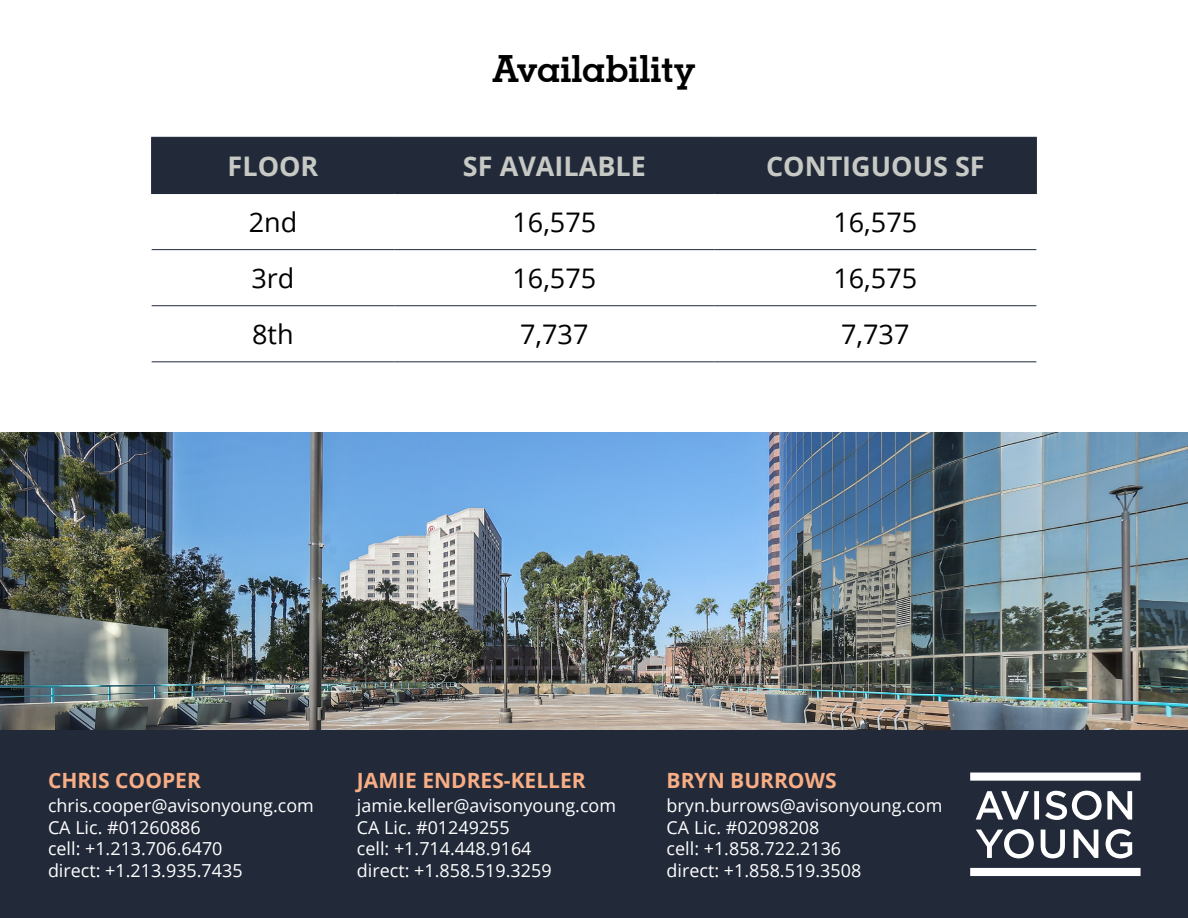
<style>
.page{position:relative;width:1188px;height:918px;background:#fff}
.page>*{position:absolute;margin:0;border:0;box-sizing:border-box;transform-origin:0 0}
.t1{font:700 37.5px "Geometric Slab 703 BT";color:#000}
.t2{font:27px "Open Sans";color:#000}
.t3{font:700 27px "Open Sans";color:#c7c9c4}
.t4{font:700 21px "Open Sans";color:#f8ad84}
.t5{font:18px/21.6px "Open Sans";color:#fff}
</style>
<div class="page">
<img style="left:0;top:432px;width:1188px;height:299px">
<div style="left:152px;top:138px;width:884px;height:55px;background:#222a3a"></div>
<hr style="left:152px;top:249px;width:242px;height:1px;background:#353f52">
<hr style="left:394px;top:249px;width:320px;height:1px;background:#353f52">
<hr style="left:714px;top:249px;width:322px;height:1px;background:#353f52">
<hr style="left:152px;top:305px;width:242px;height:1px;background:#353f52">
<hr style="left:394px;top:305px;width:320px;height:1px;background:#353f52">
<hr style="left:714px;top:305px;width:322px;height:1px;background:#353f52">
<hr style="left:152px;top:361px;width:242px;height:1px;background:#353f52">
<hr style="left:394px;top:361px;width:320px;height:1px;background:#353f52">
<hr style="left:714px;top:361px;width:322px;height:1px;background:#353f52">
<hr style="left:151px;top:137px;width:243px;height:1px;background:#222a3a">
<hr style="left:151px;top:138px;width:1px;height:55px;background:#222a3a">
<hr style="left:394px;top:137px;width:320px;height:1px;background:#222a3a">
<hr style="left:394px;top:138px;width:1px;height:55px;background:#222a3a">
<hr style="left:714px;top:137px;width:323px;height:1px;background:#222a3a">
<hr style="left:714px;top:138px;width:1px;height:55px;background:#222a3a">
<hr style="left:1036px;top:138px;width:1px;height:55px;background:#222a3a">
<hr style="left:151px;top:193px;width:243px;height:1px;background:#222a3a">
<hr style="left:394px;top:193px;width:320px;height:1px;background:#222a3a">
<hr style="left:714px;top:193px;width:323px;height:1px;background:#222a3a">
<div style="left:0;top:731px;width:1188px;height:187px;background:#222a3a"></div>
<svg style="left:976px;top:829px;width:58px;height:29px"></svg>
<svg style="left:970px;top:773px;width:171px;height:8px"></svg>
<svg style="left:970px;top:868px;width:171px;height:8px"></svg>
<svg style="left:976px;top:791px;width:63px;height:29px"></svg>
<svg style="left:1045px;top:791px;width:87px;height:29px"></svg>
<svg style="left:1041px;top:830px;width:24px;height:28px"></svg>
<svg style="left:1074px;top:830px;width:24px;height:28px"></svg>
<svg style="left:1106px;top:829px;width:26px;height:29px"></svg>
<h1 class="t1" style="left:493px;top:46px;width:204px">Availability</h1>
<h2 class="t3" style="left:228px;top:147px;width:92px">FLOOR</h2>
<h2 class="t3" style="left:463px;top:147px;width:184px">SF AVAILABLE</h2>
<h2 class="t3" style="left:766px;top:147px;width:220px">CONTIGUOUS SF</h2>
<h2 class="t2" style="left:249px;top:204px;width:50px">2nd</h2>
<h2 class="t2" style="left:512px;top:204px;width:85px">16,575</h2>
<h2 class="t2" style="left:833px;top:204px;width:85px">16,575</h2>
<h2 class="t2" style="left:251px;top:260px;width:45px">3rd</h2>
<h2 class="t2" style="left:512px;top:260px;width:85px">16,575</h2>
<h2 class="t2" style="left:833px;top:260px;width:85px">16,575</h2>
<h2 class="t2" style="left:252px;top:316px;width:43px">8th</h2>
<h2 class="t2" style="left:520px;top:316px;width:70px">7,737</h2>
<h2 class="t2" style="left:841px;top:316px;width:70px">7,737</h2>
<p class="t4" style="left:48px;top:766px;width:154px">CHRIS COOPER</p>
<p class="t5" style="left:48px;top:794px;width:267px">chris.cooper@avisonyoung.com<br>CA Lic. #01260886<br>cell: +1.213.706.6470<br>direct: +1.213.935.7435</p>
<p class="t4" style="left:357px;top:766px;width:230px">JAMIE ENDRES-KELLER</p>
<p class="t5" style="left:357px;top:794px;width:261px">jamie.keller@avisonyoung.com<br>CA Lic. #01249255<br>cell: +1.714.448.9164<br>direct: +1.858.519.3259</p>
<p class="t4" style="left:667px;top:766px;width:171px">BRYN BURROWS</p>
<p class="t5" style="left:667px;top:794px;width:277px">bryn.burrows@avisonyoung.com<br>CA Lic. #02098208<br>cell: +1.858.722.2136<br>direct: +1.858.519.3508</p>
</div>
